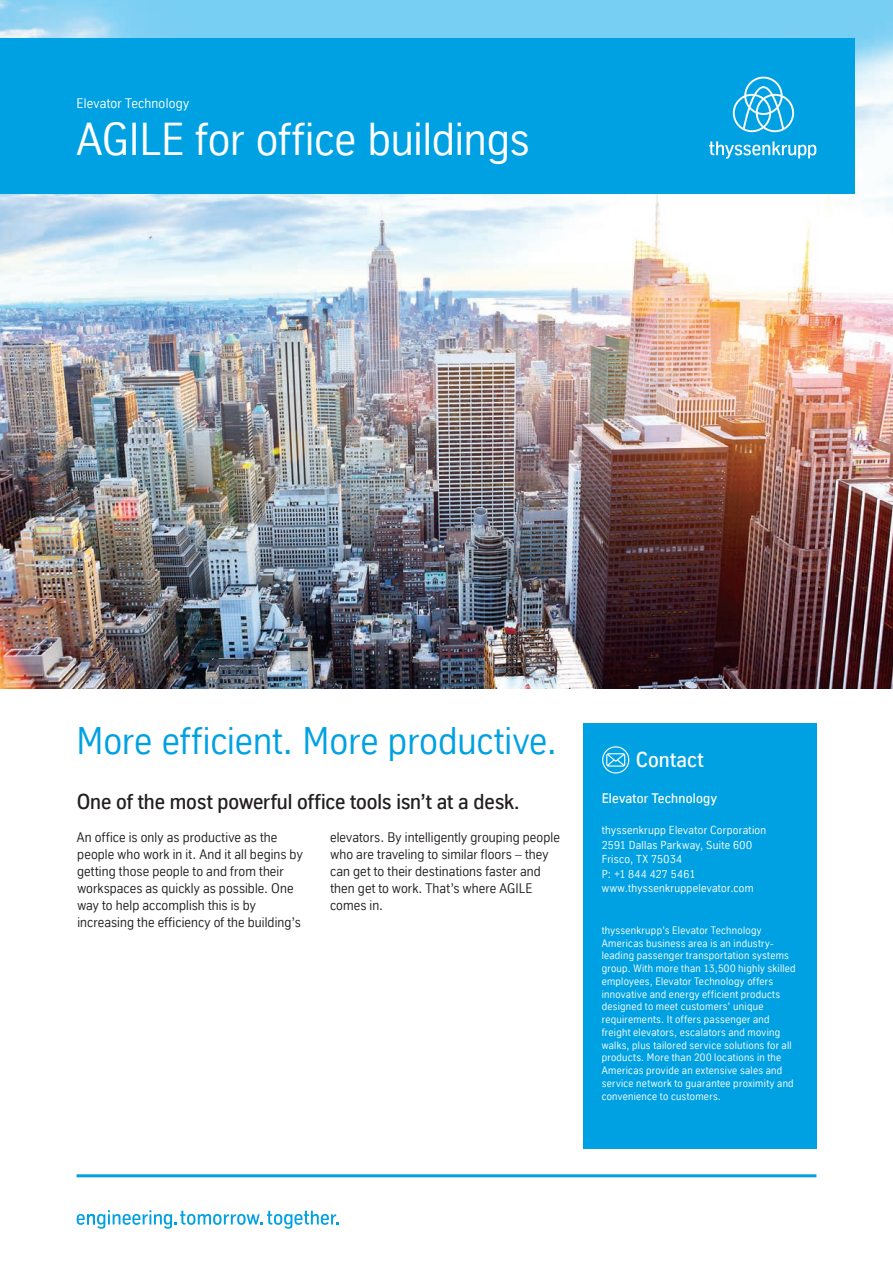
<style>
.page{position:relative;width:893px;height:1263px;background:#fff}
.page>*{position:absolute;margin:0;border:0;box-sizing:border-box;transform-origin:0 0}
.tk_-_Headline{font:45px "TK Type";letter-spacing:-.005em;color:#fff}
.tk_-_Headline_25_28{font:37.5px "TK Type";color:#00a1e3}
.Subline_14_16{font:500 21px "TK Type";letter-spacing:-.005em;color:#231f20}
._0_6_Copyright_Regul{font:500 21px "TK Type";letter-spacing:.01em;color:#fff}
._2_3_Copy_Regular_9{font:13.5px/17px "TK Type";letter-spacing:.005em;color:#231f20}
._0_4_Cover_Copy_Medi{font:500 13.5px "TK Type";letter-spacing:.015em;color:#fff}
._0_4_Cover_Copy_Regu{font:13.5px "TK Type";letter-spacing:.015em;color:#fff}
._0_5_Cover_Adress_Re{font:11.25px/14.7px "TK Type";letter-spacing:.025em;color:#fff}
._0_6_Copyright_Regul-2{font:10.5px/12.8px "TK Type";letter-spacing:.025em;color:#fff}
</style>
<div class="page">
<img style="left:0;top:0;width:893px;height:689px">
<svg style="left:77px;top:1210px;width:261px;height:19px"></svg>
<div style="left:0;top:38px;width:855px;height:155px;background:#00a1e3"></div>
<hr style="left:77px;top:1174px;width:739px;height:3px;background:#00a1e3">
<div style="left:583px;top:723px;width:233px;height:425px;background:#00a1e3"></div>
<svg style="left:602px;top:746px;width:27px;height:27px"></svg>
<svg style="left:733px;top:77px;width:61px;height:55px"></svg>
<svg style="left:709px;top:141px;width:107px;height:18px"></svg>
<p class="_0_4_Cover_Copy_Regu" style="left:77px;top:95px;width:114px">Elevator Technology</p>
<p class="tk_-_Headline" style="left:77px;top:114px;width:455px">AGILE for office buildings</p>
<p class="tk_-_Headline_25_28" style="left:77px;top:720px;width:482px">More efficient. More productive.</p>
<p class="Subline_14_16" style="left:77px;top:790px;width:444px">One of the most powerful office tools isn’t at a desk.</p>
<p class="_2_3_Copy_Regular_9" style="left:77px;top:829px;width:227px">An office is only as productive as the people who work in it. And it all begins by getting those people to and from their workspaces as quickly as possible. One way to help accomplish this is by increasing the efficiency of the building’s</p>
<p class="_2_3_Copy_Regular_9" style="left:330px;top:829px;width:231px">elevators. By intelligently grouping people who are traveling to similar floors – they can get to their destinations faster and then get to work. That’s where AGILE comes in.</p>
<p class="_0_6_Copyright_Regul" style="left:636px;top:748px;width:69px">Contact</p>
<p class="_0_4_Cover_Copy_Medi" style="left:602px;top:790px;width:117px">Elevator Technology</p>
<p class="_0_5_Cover_Adress_Re" style="left:602px;top:823px;width:166px">thyssenkrupp Elevator Corporation<br>2591 Dallas Parkway, Suite 600<br>Frisco, TX 75034<br>P: +1 844 427 5461 www.thyssenkruppelevator.com</p>
<p class="_0_6_Copyright_Regul-2" style="left:602px;top:924px;width:195px">thyssenkrupp’s Elevator Technology Americas business area is an industry&shy;leading passenger transportation systems group. With more than 13,500 highly skilled employees, Elevator Technology offers innovative and energy efficient products designed to meet customers’ unique requirements. It offers passenger and freight elevators, escalators and moving walks, plus tailored service solutions for all products. More than 200 locations in the Americas provide an extensive sales and service network to guarantee proximity and convenience to customers.</p>
</div>
